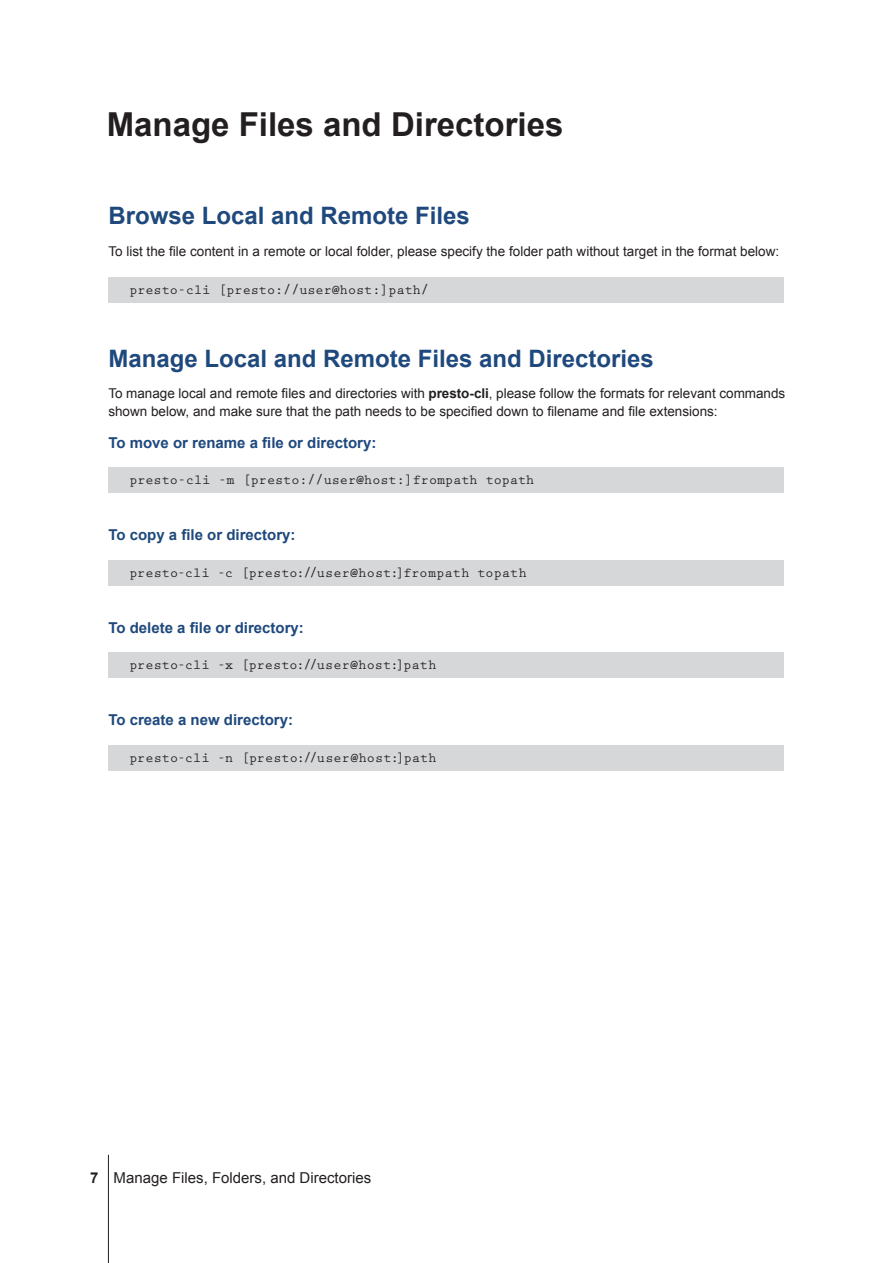
<style>
.page{position:relative;width:893px;height:1263px;background:#fff}
.page>*{position:absolute;margin:0;border:0;box-sizing:border-box;transform-origin:0 0}
.H1-ChapterTitle{font:700 33px "Arial";color:#231f20}
.H3-sidebar{font:700 24px "Arial";color:#1f497d}
.H5-sidebar{font:700 15px "Arial";color:#1f497d}
.t1{font:15px "Arial";color:#231f20}
.Body-sidebar{font:13.5px/18px "Arial";color:#231f20}
.Body-sub{font:700 13.5px "Prestige Elite Std";color:#231f20}
.s1{font-weight:700}
</style>
<div class="page">
<hr style="left:108px;top:1155px;width:1px;height:108px;background:#231f20">
<div style="left:108px;top:277px;width:676px;height:26px;background:#d6d7d9"></div>
<div style="left:108px;top:467px;width:676px;height:26px;background:#d6d7d9"></div>
<div style="left:108px;top:560px;width:676px;height:25px;background:#d6d7d9"></div>
<div style="left:108px;top:652px;width:676px;height:26px;background:#d6d7d9"></div>
<div style="left:108px;top:745px;width:676px;height:25px;background:#d6d7d9"></div>
<p class="H1-ChapterTitle" style="left:107px;top:103px;width:458px">Manage Files and Directories</p>
<p class="H3-sidebar" style="left:108px;top:200px;width:363px">Browse Local and Remote Files</p>
<p class="Body-sidebar" style="left:108px;top:242px;width:672px">To list the file content in a remote or local folder, please specify the folder path without target in the format below:</p>
<p class="Body-sub" style="left:129px;top:283px;width:301px">presto-cli [presto://user@host:]path/</p>
<p class="H3-sidebar" style="left:108px;top:342px;width:547px">Manage Local and Remote Files and Directories</p>
<p class="Body-sidebar" style="left:108px;top:385px;width:678px">To manage local and remote files and directories with <span class="s1">presto-cli</span>, please follow the formats for relevant commands shown below, and make sure that the path needs to be specified down to filename and file extensions:</p>
<p class="H5-sidebar" style="left:108px;top:432px;width:270px">To move or rename a file or directory:</p>
<p class="Body-sub" style="left:129px;top:473px;width:407px">presto-cli -m [presto://user@host:]frompath topath</p>
<p class="H5-sidebar" style="left:108px;top:525px;width:189px">To copy a file or directory:</p>
<p class="Body-sub" style="left:129px;top:565px;width:399px">presto-cli -c [presto://user@host:]frompath topath</p>
<p class="H5-sidebar" style="left:108px;top:617px;width:197px">To delete a file or directory:</p>
<p class="Body-sub" style="left:129px;top:658px;width:309px">presto-cli -x [presto://user@host:]path</p>
<p class="H5-sidebar" style="left:108px;top:710px;width:186px">To create a new directory:</p>
<p class="Body-sub" style="left:129px;top:750px;width:309px">presto-cli -n [presto://user@host:]path</p>
<p class="t1" style="left:90px;top:1168px;width:282px"><span class="s1">7</span> Manage Files, Folders, and Directories</p>
</div>
